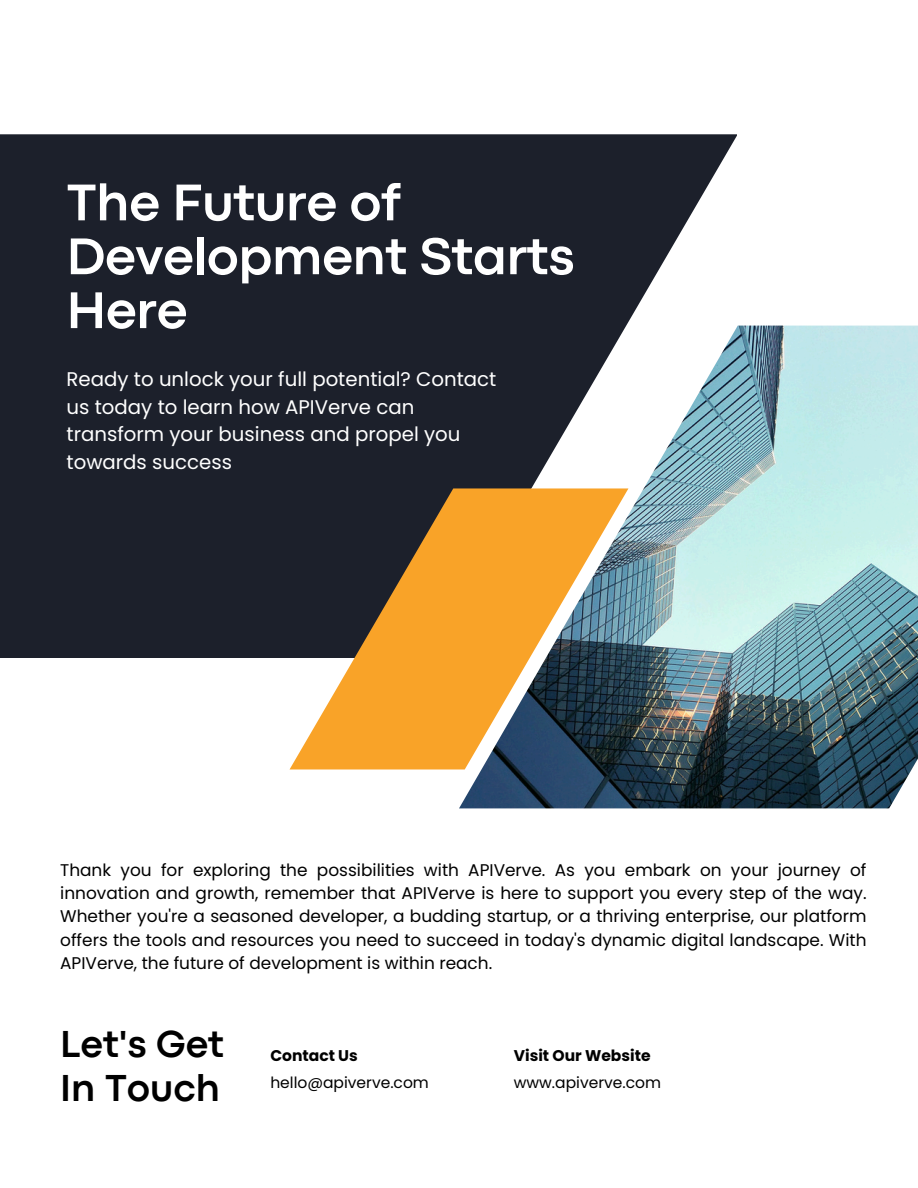
<style>
.page{position:relative;width:918px;height:1188px;background:#fff}
.page>*{position:absolute;margin:0;border:0;box-sizing:border-box;transform-origin:0 0}
.t1{font:700 53.85px/53.8px "Codec Pro";letter-spacing:-.01em;color:#fff}
.t2{font:700 39.15px/43.3px "Codec Pro";color:#000}
.t3{font:19.8px/27.5px "Poppins";color:#fff}
.t4{font:16.95px/23.2px "Poppins";color:#000;text-align:justify}
.t5{font:15.45px "Poppins";color:#000}
.t6{font:700 15.45px "Poppins";color:#000}
</style>
<div class="page">
<div style="left:0;top:134px;width:737px;height:524px;background:#1c202b"></div>
<img style="left:459px;top:326px;width:459px;height:482px">
<svg style="left:290px;top:488px;width:338px;height:281px;fill:#f9a328"></svg>
<h3 class="t1" style="left:67px;top:180px;width:509px">The Future of<br>Development Starts<br>Here</h3>
<p class="t3" style="left:67px;top:365px;width:431px">Ready to unlock your full potential? Contact us today to learn how APIVerve can transform your business and propel you towards success</p>
<p class="t4" style="left:60px;top:858px;width:808px">Thank you for exploring the possibilities with APIVerve. As you embark on your journey of innovation and growth, remember that APIVerve is here to support you every step of the way.<br>Whether you're a seasoned developer, a budding startup, or a thriving enterprise, our platform offers the tools and resources you need to succeed in today's dynamic digital landscape. With APIVerve, the future of development is within reach.</p>
<p class="t2" style="left:60px;top:1026px;width:165px">Let's Get<br>In Touch</p>
<h2 class="t6" style="left:270px;top:1045px;width:89px">Contact Us</h2>
<h4 class="t5" style="left:270px;top:1072px;width:160px">hello@apiverve.com</h4>
<h4 class="t6" style="left:514px;top:1045px;width:138px">Visit Our Website</h4>
<p class="t5" style="left:514px;top:1072px;width:149px">www.apiverve.com</p>
</div>
